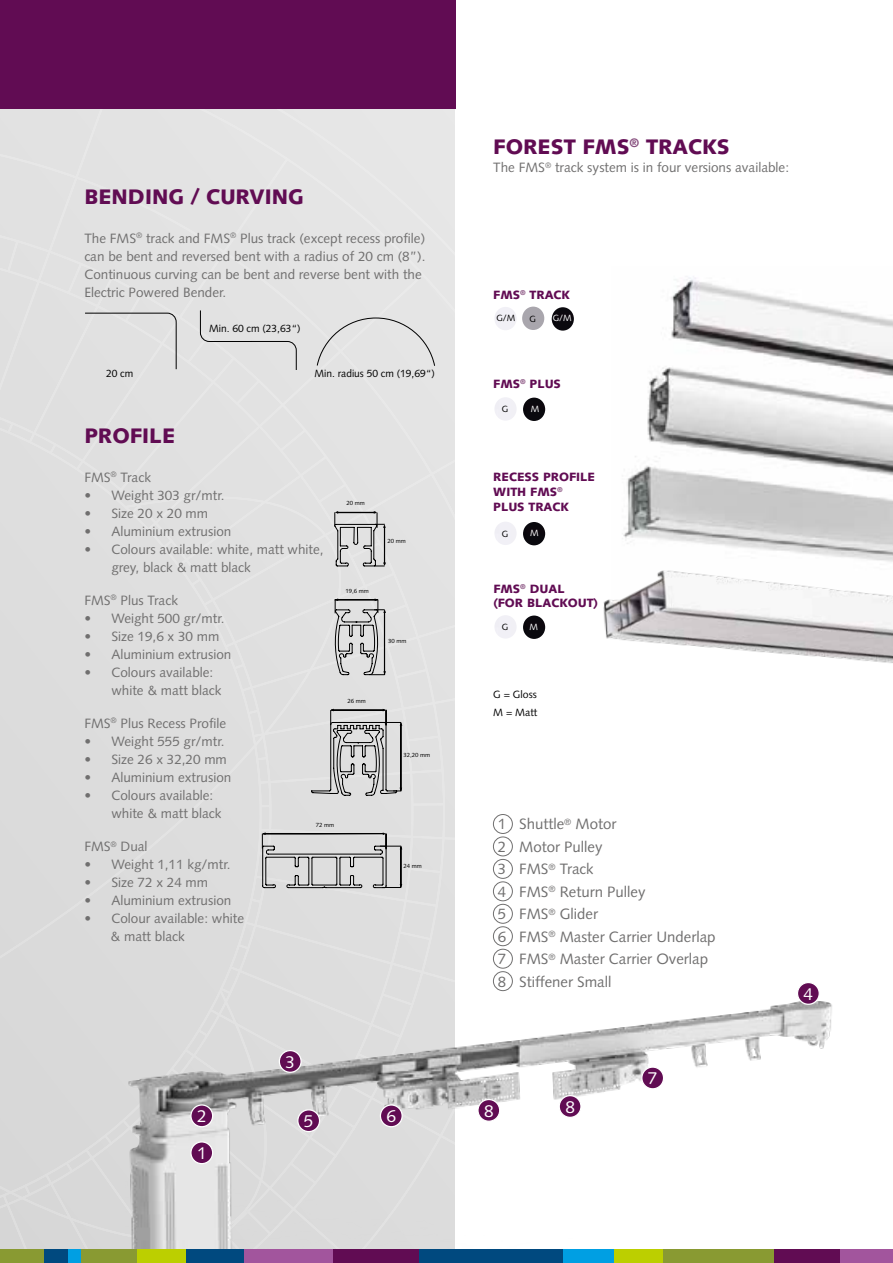
<style>
.page{position:relative;width:893px;height:1263px;background:#fff}
.page>*{position:absolute;margin:0;border:0;box-sizing:border-box;transform-origin:0 0}
.t1{font:900 21px "Syntax";color:#610c53}
.t2{font:17.25px "Syntax";color:#fff}
.t3{font:15px/22.5px "Syntax";color:#706f6f}
.t4{font:13.5px/18px "Syntax";color:#706f6f}
.t5{font:900 12px/15px "Syntax";color:#610c53}
.t6{font:10.5px/18px "Syntax";color:#000}
.t7{font:9px "Syntax";color:#000}
.t8{font:9px "Syntax";color:#fff}
.t9{font:6px "Syntax";color:#000}
</style>
<div class="page">
<img style="left:623px;top:277px;width:270px;height:269px">
<div style="left:0;top:108px;width:455px;height:1142px;background:#e0e0e0"></div>
<div style="left:0;top:0;width:455px;height:108px;background:#610c53"></div>
<div style="left:85px;top:310px;width:350px;height:60px;background:#e3e3e3"></div>
<svg style="left:334px;top:511px;width:52px;height:56px;background:#bbb"></svg>
<svg style="left:335px;top:598px;width:51px;height:77px;background:#b7b7b7"></svg>
<svg style="left:311px;top:709px;width:91px;height:87px;background:#bababa"></svg>
<img style="left:100px;top:971px;width:770px;height:279px">
<div style="left:191px;top:1142px;width:22px;height:22px;background:#610c53;border-radius:50%"></div>
<div style="left:190px;top:1141px;width:23px;height:23px;border:1px solid #fff;border-radius:50%"></div>
<div style="left:191px;top:1105px;width:22px;height:22px;background:#610c53;border-radius:50%"></div>
<div style="left:190px;top:1104px;width:23px;height:23px;border:1px solid #fff;border-radius:50%"></div>
<div style="left:279px;top:1050px;width:22px;height:22px;background:#610c53;border-radius:50%"></div>
<div style="left:279px;top:1050px;width:23px;height:23px;border:1px solid #fff;border-radius:50%"></div>
<div style="left:797px;top:982px;width:22px;height:22px;background:#610c53;border-radius:50%"></div>
<div style="left:797px;top:982px;width:23px;height:23px;border:1px solid #fff;border-radius:50%"></div>
<div style="left:298px;top:1110px;width:22px;height:21px;background:#610c53;border-radius:50%"></div>
<div style="left:297px;top:1109px;width:23px;height:23px;border:1px solid #fff;border-radius:50%"></div>
<div style="left:380px;top:1105px;width:22px;height:22px;background:#610c53;border-radius:50%"></div>
<div style="left:380px;top:1104px;width:23px;height:23px;border:1px solid #fff;border-radius:50%"></div>
<div style="left:642px;top:1067px;width:22px;height:22px;background:#610c53;border-radius:50%"></div>
<div style="left:641px;top:1066px;width:23px;height:23px;border:1px solid #fff;border-radius:50%"></div>
<div style="left:478px;top:1099px;width:22px;height:22px;background:#610c53;border-radius:50%"></div>
<div style="left:477px;top:1099px;width:23px;height:23px;border:1px solid #fff;border-radius:50%"></div>
<div style="left:559px;top:1095px;width:22px;height:22px;background:#610c53;border-radius:50%"></div>
<div style="left:559px;top:1095px;width:23px;height:23px;border:1px solid #fff;border-radius:50%"></div>
<div style="left:493px;top:814px;width:19px;height:20px;border:1px solid #706f6f;border-radius:50%"></div>
<div style="left:493px;top:837px;width:19px;height:19px;border:1px solid #706f6f;border-radius:50%"></div>
<div style="left:493px;top:859px;width:19px;height:19px;border:1px solid #706f6f;border-radius:50%"></div>
<div style="left:493px;top:882px;width:19px;height:19px;border:1px solid #706f6f;border-radius:50%"></div>
<div style="left:493px;top:949px;width:19px;height:19px;border:1px solid #706f6f;border-radius:50%"></div>
<div style="left:493px;top:904px;width:19px;height:19px;border:1px solid #706f6f;border-radius:50%"></div>
<div style="left:493px;top:971px;width:19px;height:20px;border:1px solid #706f6f;border-radius:50%"></div>
<div style="left:493px;top:926px;width:19px;height:20px;border:1px solid #706f6f;border-radius:50%"></div>
<svg style="left:262px;top:832px;width:140px;height:58px;background:#bdbdbd"></svg>
<img style="left:603px;top:546px;width:290px;height:117px">
<div style="left:243px;top:1250px;width:90px;height:13px;background:#a2559d"></div>
<div style="left:836px;top:1250px;width:57px;height:13px;background:#a2559d"></div>
<div style="left:0;top:1250px;width:44px;height:13px;background:#899a32"></div>
<div style="left:68px;top:1250px;width:13px;height:13px;background:#009fe3"></div>
<div style="left:562px;top:1250px;width:52px;height:13px;background:#009fe3"></div>
<div style="left:186px;top:1250px;width:58px;height:13px;background:#00497f"></div>
<div style="left:418px;top:1250px;width:144px;height:13px;background:#00497f"></div>
<div style="left:44px;top:1250px;width:24px;height:13px;background:#00497f"></div>
<div style="left:333px;top:1250px;width:85px;height:13px;background:#610c53"></div>
<div style="left:774px;top:1250px;width:66px;height:13px;background:#610c53"></div>
<div style="left:81px;top:1250px;width:57px;height:13px;background:#899a32"></div>
<div style="left:662px;top:1250px;width:112px;height:13px;background:#899a32"></div>
<div style="left:138px;top:1250px;width:48px;height:13px;background:#bccf00"></div>
<div style="left:614px;top:1250px;width:49px;height:13px;background:#bccf00"></div>
<div style="left:522px;top:307px;width:22px;height:23px;background:#a9a6ad;border-radius:50%"></div>
<img style="left:523px;top:615px;width:22px;height:24px">
<img style="left:523px;top:522px;width:22px;height:23px">
<img style="left:523px;top:398px;width:22px;height:23px">
<img style="left:552px;top:307px;width:22px;height:24px">
<h1 class="t1" style="left:84px;top:184px;width:221px">BENDING / CURVING</h1>
<p class="t4" style="left:84px;top:229px;width:343px">The FMS<sup>®</sup> track and FMS<sup>®</sup> Plus track (except recess profile) can be bent and reversed bent with a radius of 20 cm (8”).<br>Continuous curving can be bent and reverse bent with the Electric Powered Bender.</p>
<p class="t6" style="left:209px;top:320px;width:93px">Min. 60 cm (23,63“)</p>
<p class="t6" style="left:106px;top:365px;width:29px">20 cm</p>
<p class="t6" style="left:315px;top:365px;width:122px">Min. radius 50 cm (19,69“)</p>
<h1 class="t1" style="left:84px;top:423px;width:92px">PROFILE</h1>
<p class="t4" style="left:84px;top:468px;width:68px">FMS<sup>®</sup> Track</p>
<p class="t4" style="left:84px;top:486px;width:142px">• Weight 303 gr/mtr.</p>
<p class="t4" style="left:84px;top:504px;width:125px">• Size 20 x 20 mm</p>
<p class="t4" style="left:84px;top:522px;width:149px">• Aluminium extrusion</p>
<p class="t4" style="left:111px;top:540px;width:214px;text-indent:-27px">• Colours available: white, matt white, grey, black &amp; matt black</p>
<p class="t4" style="left:84px;top:591px;width:95px">FMS<sup>®</sup> Plus Track</p>
<p class="t4" style="left:84px;top:609px;width:142px">• Weight 500 gr/mtr.</p>
<p class="t4" style="left:84px;top:627px;width:137px">• Size 19,6 x 30 mm</p>
<p class="t4" style="left:84px;top:645px;width:149px">• Aluminium extrusion</p>
<p class="t4" style="left:111px;top:663px;width:112px;text-indent:-27px">• Colours available: white &amp; matt black</p>
<p class="t4" style="left:84px;top:714px;width:143px">FMS<sup>®</sup> Plus Recess Profile</p>
<p class="t4" style="left:84px;top:732px;width:142px">• Weight 555 gr/mtr.</p>
<p class="t4" style="left:84px;top:750px;width:144px">• Size 26 x 32,20 mm</p>
<p class="t4" style="left:84px;top:768px;width:149px">• Aluminium extrusion</p>
<p class="t4" style="left:111px;top:786px;width:112px;text-indent:-27px">• Colours available: white &amp; matt black</p>
<p class="t4" style="left:84px;top:837px;width:65px">FMS<sup>®</sup> Dual</p>
<p class="t4" style="left:84px;top:855px;width:148px">• Weight 1,11 kg/mtr.</p>
<p class="t4" style="left:84px;top:873px;width:125px">• Size 72 x 24 mm</p>
<p class="t4" style="left:84px;top:891px;width:149px">• Aluminium extrusion</p>
<p class="t4" style="left:111px;top:909px;width:135px;text-indent:-26px">• Colour available: white &amp; matt black</p>
<p class="t9" style="left:316px;top:821px;width:20px">72 mm</p>
<p class="t9" style="left:347px;top:499px;width:20px">20 mm</p>
<p class="t9" style="left:346px;top:588px;width:25px">19,6 mm</p>
<p class="t9" style="left:348px;top:697px;width:20px">26 mm</p>
<p class="t9" style="left:387px;top:537px;width:20px">20 mm</p>
<p class="t9" style="left:388px;top:637px;width:20px">30 mm</p>
<p class="t9" style="left:403px;top:752px;width:28px">32,20 mm</p>
<p class="t9" style="left:403px;top:863px;width:20px">24 mm</p>
<p class="t2" style="left:285px;top:1052px;width:11px">3</p>
<p class="t2" style="left:197px;top:1106px;width:11px">2</p>
<p class="t2" style="left:197px;top:1143px;width:11px">1</p>
<p class="t2" style="left:304px;top:1111px;width:11px">5</p>
<p class="t2" style="left:386px;top:1106px;width:11px">6</p>
<h1 class="t1" style="left:493px;top:134px;width:238px">FOREST FMS<sup>®</sup> TRACKS</h1>
<p class="t4" style="left:493px;top:158px;width:297px">The FMS<sup>®</sup> track system is in four versions available:</p>
<p class="t5" style="left:493px;top:287px;width:78px">FMS<sup>®</sup> TRACK</p>
<p class="t7" style="left:496px;top:313px;width:20px">G/M</p>
<p class="t7" style="left:529px;top:313px;width:8px">G</p>
<p class="t8" style="left:553px;top:313px;width:20px">G/M</p>
<p class="t5" style="left:493px;top:376px;width:69px">FMS<sup>®</sup> PLUS</p>
<p class="t7" style="left:502px;top:404px;width:8px">G</p>
<p class="t8" style="left:531px;top:403px;width:10px">M</p>
<p class="t5" style="left:493px;top:469px;width:103px">RECESS PROFILE<br>WITH FMS<sup>®<br></sup>PLUS TRACK</p>
<p class="t7" style="left:502px;top:528px;width:8px">G</p>
<p class="t8" style="left:530px;top:527px;width:10px">M</p>
<p class="t5" style="left:493px;top:582px;width:106px;line-height:13.5px">FMS<sup>®</sup> DUAL<br>(FOR BLACKOUT)</p>
<p class="t7" style="left:502px;top:622px;width:8px">G</p>
<p class="t8" style="left:529px;top:621px;width:10px">M</p>
<p class="t6" style="left:493px;top:685px;width:46px">G = Gloss<br>M = Matt</p>
<p class="t3" style="left:498px;top:813px;width:219px">1 Shuttle<sup>®</sup> Motor<br>2 Motor Pulley<br>3 FMS<sup>®</sup> Track<br>4 FMS<sup>®</sup> Return Pulley<br>5 FMS<sup>®</sup> Glider<br>6 FMS<sup>®</sup> Master Carrier Underlap<br>7 FMS<sup>®</sup> Master Carrier Overlap<br>8 Stiffener Small</p>
<p class="t2" style="left:484px;top:1101px;width:11px">8</p>
<p class="t2" style="left:565px;top:1097px;width:11px">8</p>
<p class="t2" style="left:648px;top:1068px;width:11px">7</p>
<p class="t2" style="left:804px;top:984px;width:11px">4</p>
</div>
